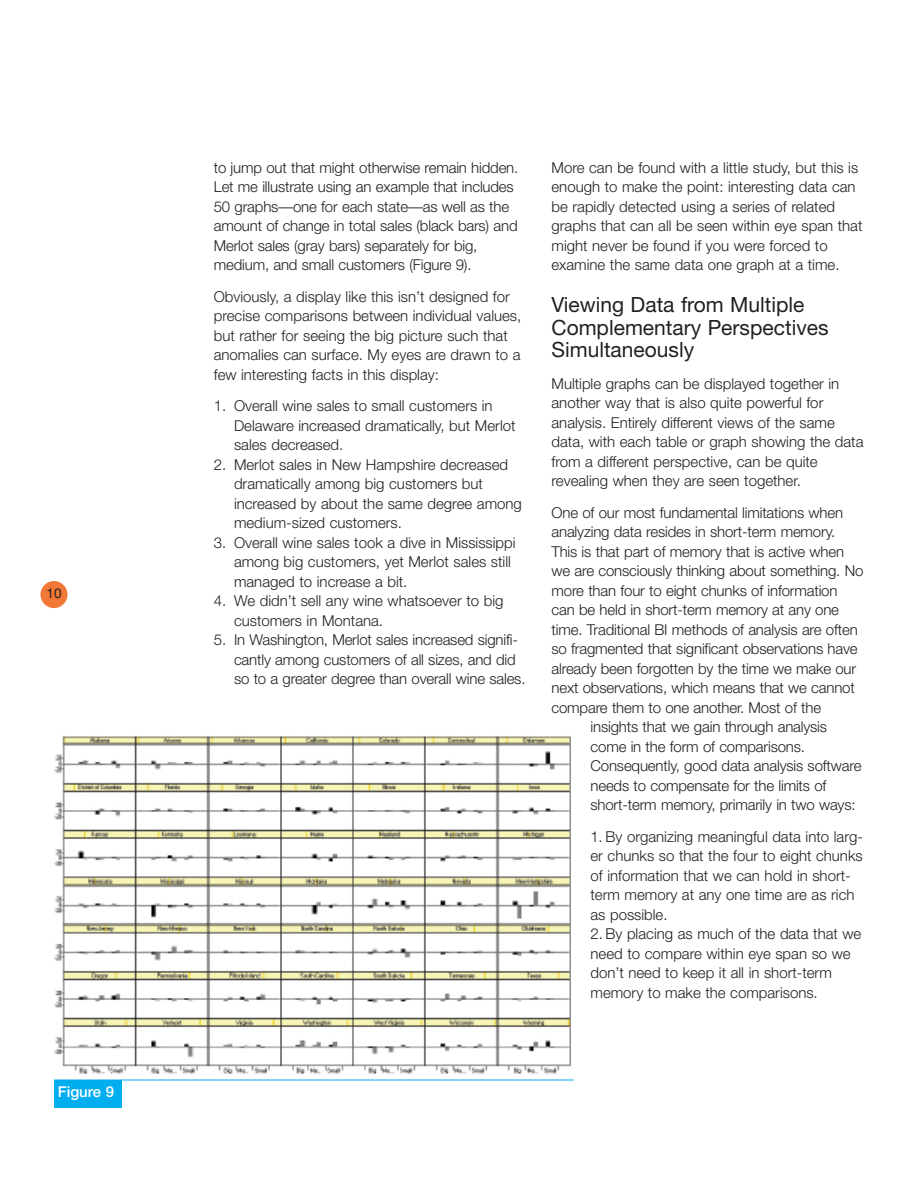
<style>
.page{position:relative;width:918px;height:1188px;background:#fff}
.page>*{position:absolute;margin:0;border:0;box-sizing:border-box;transform-origin:0 0}
.t1{font:21px/22.5px "Helvetica Neue";color:#231f20}
.t2{font:300 15px/19.5px "Helvetica Neue";color:#231f20}
.t3{font:500 15px "Helvetica Neue";color:#fff}
.t4{font:13.5px "Helvetica Neue";color:#231f20}
</style>
<div class="page">
<div style="left:40px;top:581px;width:28px;height:27px;background:#f37736;border-radius:50%"></div>
<img style="left:54px;top:735px;width:517px;height:339px">
<div style="left:54px;top:1080px;width:68px;height:28px;background:#00aeef"></div>
<hr style="left:54px;top:1080px;width:520px;height:1px;background:#00aeef">
<p class="t4" style="left:47px;top:588px;width:17px">10</p>
<p class="t3" style="left:58px;top:1086px;width:58px">Figure 9</p>
<p class="t2" style="left:214px;top:159px;width:306px">to jump out that might otherwise remain hidden.<br>Let me illustrate using an example that includes 50 graphs—one for each state—as well as the amount of change in total sales (black bars) and Merlot sales (gray bars) separately for big, medium, and small customers (Figure 9).</p>
<p class="t2" style="left:214px;top:288px;width:309px">Obviously, a display like this isn’t designed for precise comparisons between individual values, but rather for seeing the big picture such that anomalies can surface. My eyes are drawn to a few interesting facts in this display:</p>
<p class="t2" style="left:234px;top:398px;width:283px;text-indent:-20px">1. Overall wine sales to small customers in<br>Delaware increased dramatically, but Merlot sales decreased.</p>
<p class="t2" style="left:234px;top:456px;width:289px;text-indent:-20px">2. Merlot sales in New Hampshire decreased dramatically among big customers but increased by about the same degree among medium-sized customers.</p>
<p class="t2" style="left:234px;top:534px;width:283px;text-indent:-20px">3. Overall wine sales took a dive in Mississippi among big customers, yet Merlot sales still managed to increase a bit.</p>
<p class="t2" style="left:234px;top:593px;width:271px;text-indent:-20px">4. We didn’t sell any wine whatsoever to big customers in Montana.</p>
<p class="t2" style="left:234px;top:632px;width:293px;text-indent:-20px">5. In Washington, Merlot sales increased signifi&shy;cantly among customers of all sizes, and did so to a greater degree than overall wine sales.</p>
<p class="t2" style="left:552px;top:159px;width:312px">More can be found with a little study, but this is enough to make the point: interesting data can be rapidly detected using a series of related graphs that can all be seen within eye span that might never be found if you were forced to examine the same data one graph at a time.</p>
<h1 class="t1" style="left:552px;top:296px;width:279px">Viewing Data from Multiple<br>Complementary Perspectives<br>Simultaneously</h1>
<p class="t2" style="left:552px;top:375px;width:313px">Multiple graphs can be displayed together in another way that is also quite powerful for analysis. Entirely different views of the same data, with each table or graph showing the data from a different perspective, can be quite revealing when they are seen together.</p>
<p class="t2" style="left:552px;top:504px;width:293px">One of our most fundamental limitations when</p>
<p class="t2" style="left:552px;top:524px;width:285px">analyzing data resides in short-term memory.</p>
<p class="t2" style="left:552px;top:543px;width:294px">This is that part of memory that is active when</p>
<p class="t2" style="left:552px;top:563px;width:313px">we are consciously thinking about something. No</p>
<p class="t2" style="left:552px;top:582px;width:288px">more than four to eight chunks of information</p>
<p class="t2" style="left:552px;top:602px;width:289px">can be held in short-term memory at any one</p>
<p class="t2" style="left:552px;top:621px;width:308px">time. Traditional BI methods of analysis are often</p>
<p class="t2" style="left:552px;top:641px;width:308px">so fragmented that significant observations have</p>
<p class="t2" style="left:552px;top:660px;width:306px">already been forgotten by the time we make our</p>
<p class="t2" style="left:552px;top:680px;width:305px">next observations, which means that we cannot</p>
<p class="t2" style="left:552px;top:699px;width:271px">compare them to one another. Most of the</p>
<p class="t2" style="left:591px;top:719px;width:238px">insights that we gain through analysis</p>
<p class="t2" style="left:591px;top:738px;width:216px">come in the form of comparisons.</p>
<p class="t2" style="left:591px;top:758px;width:272px">Consequently, good data analysis software</p>
<p class="t2" style="left:591px;top:777px;width:237px">needs to compensate for the limits of</p>
<p class="t2" style="left:591px;top:797px;width:267px">short-term memory, primarily in two ways:</p>
<p class="t2" style="left:591px;top:828px;width:274px">1. By organizing meaningful data into larg&shy;er chunks so that the four to eight chunks of information that we can hold in short&shy;term memory at any one time are as rich as possible.</p>
<p class="t2" style="left:591px;top:926px;width:272px">2. By placing as much of the data that we need to compare within eye span so we don’t need to keep it all in short-term memory to make the comparisons.</p>
</div>
